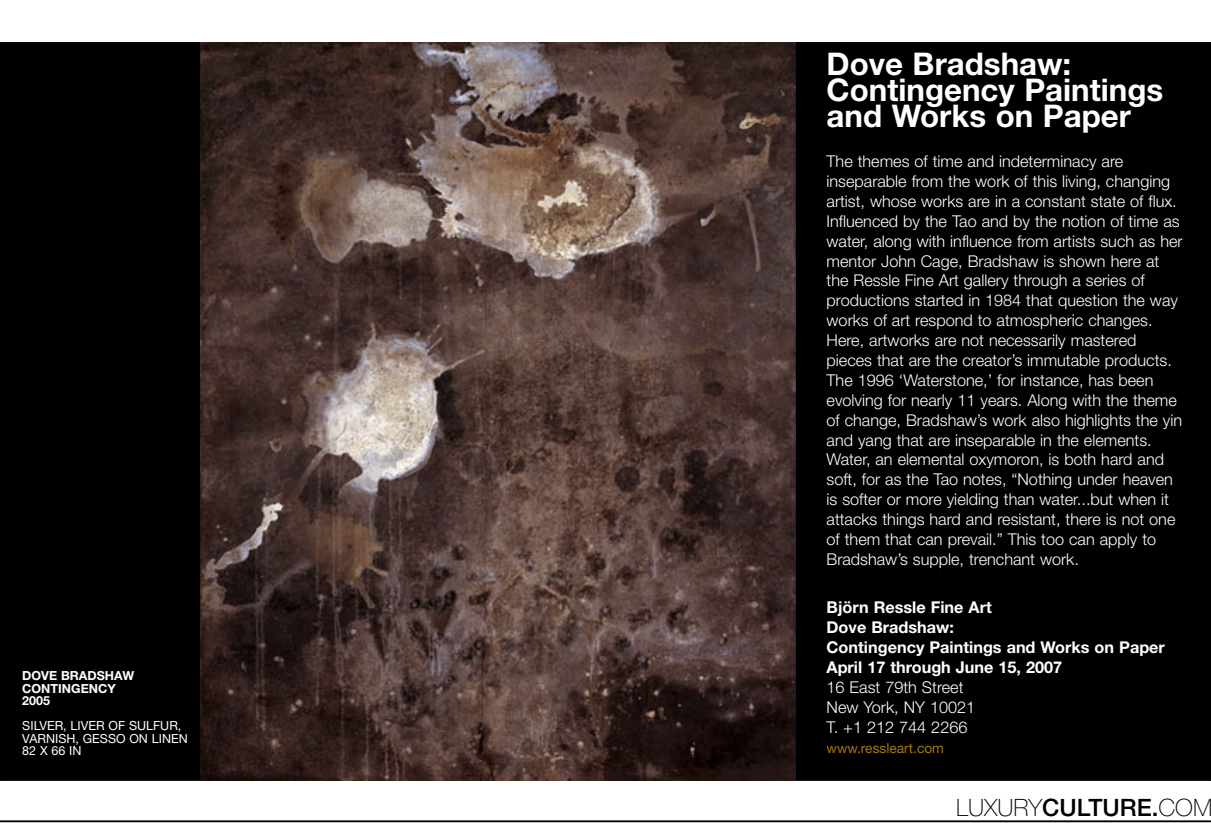
<style>
.page{position:relative;width:1211px;height:823px;background:#fff}
.page>*{position:absolute;margin:0;border:0;box-sizing:border-box;transform-origin:0 0}
.t1{font:700 31.25px/26.2px "Helvetica Neue";color:#fff}
.t2{font:100 23.88px "Helvetica Neue";color:#000}
.t3{font:300 16.25px/19.9px "Helvetica Neue";color:#fff}
.t4{font:700 16.25px/19.9px "Helvetica Neue";color:#fff}
.t5{font:13.75px "Helvetica Neue";color:#ab760c}
.t6{font:12.5px/12.5px "Helvetica Neue";color:#fff}
.t7{font:700 12.5px/12.5px "Helvetica Neue";color:#fff}
.s1{font-weight:500}
</style>
<div class="page">
<div style="left:0;top:43px;width:1210px;height:737px;background:#000"></div>
<hr style="left:0;top:820px;width:1210px;height:2px;background:#000">
<img style="left:200px;top:43px;width:594px;height:737px">
<p class="t7" style="left:22px;top:670px;width:113px">DOVE BRADSHAW<br>CONTINGENCY<br>2005</p>
<p class="t6" style="left:22px;top:721px;width:167px">SILVER, LIVER OF SULFUR,<br>VARNISH, GESSO ON LINEN<br>82 X 66 IN</p>
<h1 class="t1" style="left:826px;top:53px;width:338px">Dove Bradshaw:<br>Contingency Paintings and Works on Paper</h1>
<p class="t3" style="left:826px;top:153px;width:357px">The themes of time and indeterminacy are inseparable from the work of this living, changing artist, whose works are in a constant state of flux.<br>Influenced by the Tao and by the notion of time as water, along with influence from artists such as her mentor John Cage, Bradshaw is shown here at the Ressle Fine Art gallery through a series of productions started in 1984 that question the way works of art respond to atmospheric changes.<br>Here, artworks are not necessarily mastered pieces that are the creator’s immutable products.<br>The 1996 ‘Waterstone,’ for instance, has been evolving for nearly 11 years. Along with the theme of change, Bradshaw’s work also highlights the yin and yang that are inseparable in the elements.<br>Water, an elemental oxymoron, is both hard and soft, for as the Tao notes, “Nothing under heaven is softer or more yielding than water...but when it attacks things hard and resistant, there is not one of them that can prevail.” This too can apply to Bradshaw’s supple, trenchant work.</p>
<p class="t4" style="left:826px;top:599px;width:340px">Björn Ressle Fine Art<br>Dove Bradshaw:<br>Contingency Paintings and Works on Paper<br>April 17 through June 15, 2007</p>
<p class="t3" style="left:826px;top:678px;width:150px">16 East 79th Street<br>New York, NY 10021<br>T. +1 212 744 2266</p>
<p class="t5" style="left:826px;top:742px;width:119px">www.ressleart.com</p>
<h2 class="t2" style="left:955px;top:798px;width:258px">LUXURY<span class="s1">CULTURE.</span>COM</h2>
</div>
